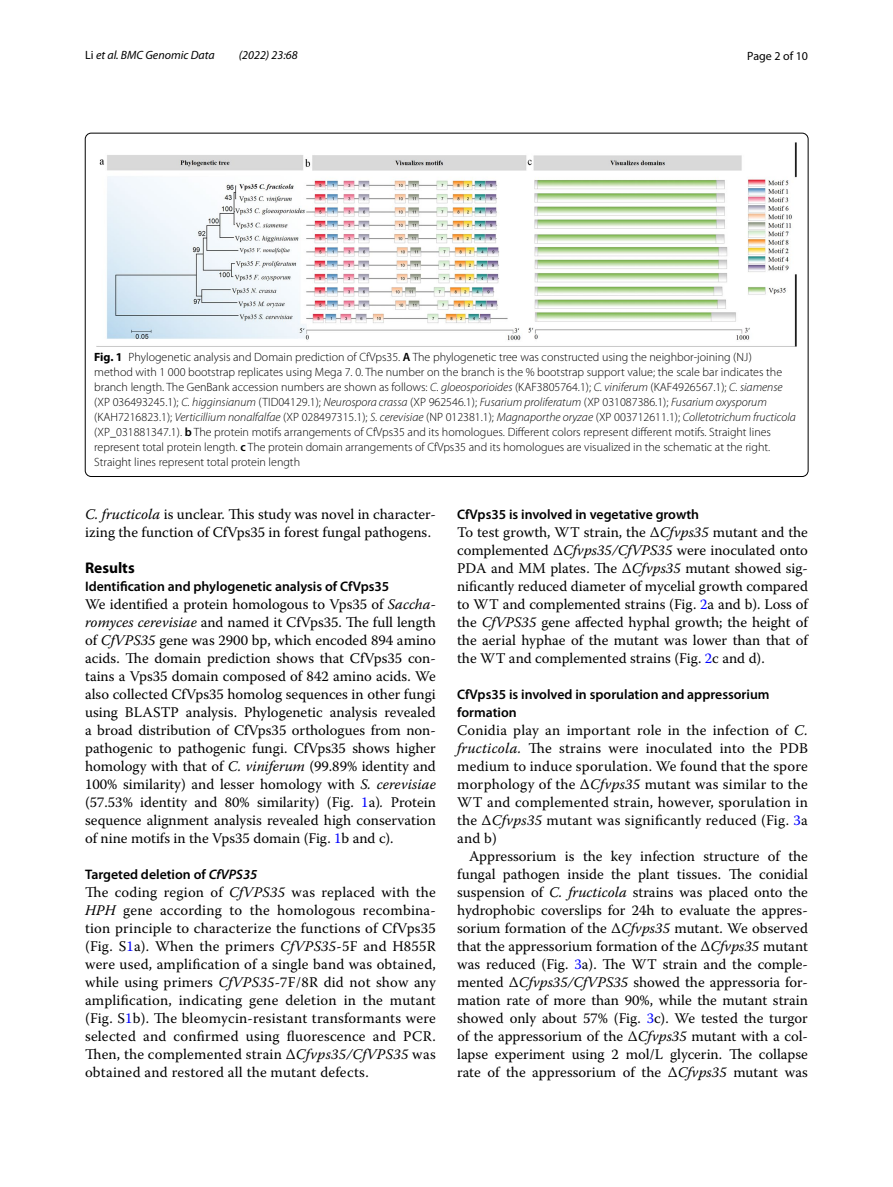
<style>
.page{position:relative;width:893px;height:1187px;background:#fff}
.page>*{position:absolute;margin:0;border:0;box-sizing:border-box;transform-origin:0 0}
.t1{font:700 15.45px "Myriad Pro";color:#000}
.t2{font:14.7px/18px "Warnock Pro";color:#000;text-align:justify}
.t3{font:600 13.8px/18px "Myriad Pro";color:#000}
.t4{font:300 12px/15px "Myriad Pro";color:#000}
.t5{font:italic 12px "Myriad Pro";color:#000}
.t6{font:12px "Myriad Pro";color:#000}
.s1{font-style:normal}
.s2{font-weight:700}
.s3{font-weight:600}
.s4{font-style:italic}
.s5{color:#00f}
</style>
<div class="page">
<img style="left:99px;top:142px;width:698px;height:204px">
<p class="t5" style="left:85px;top:48px;width:131px"><span class="s1">Li</span> et al. BMC Genomic Data</p>
<p class="t5" style="left:239px;top:48px;width:60px">(2022) 23:68</p>
<p class="t6" style="left:747px;top:48px;width:62px">Page 2 of 10</p>
<p class="t4" style="left:94px;top:350px;width:703px"><span class="s2">Fig. 1</span> Phylogenetic analysis and Domain prediction of CfVps35. <span class="s3">A</span> The phylogenetic tree was constructed using the neighbor-joining (NJ)<br>method with 1 000 bootstrap replicates using Mega 7. 0. The number on the branch is the % bootstrap support value; the scale bar indicates the branch length. The GenBank accession numbers are shown as follows: <span class="s4">C. gloeosporioides</span> (KAF3805764.1); <span class="s4">C. viniferum</span> (KAF4926567.1); <span class="s4">C. siamense </span>(XP 036493245.1); <span class="s4">C. higginsianum</span> (TID04129.1); <span class="s4">Neurospora crassa</span> (XP 962546.1); <span class="s4">Fusarium proliferatum</span> (XP 031087386.1); <span class="s4">Fusarium oxysporum </span>(KAH7216823.1); <span class="s4">Verticillium nonalfalfae</span> (XP 028497315.1); <span class="s4">S. cerevisiae</span> (NP 012381.1); <span class="s4">Magnaporthe oryzae</span> (XP 003712611.1); <span class="s4">Colletotrichum fructicola </span>(XP_031881347.1). <span class="s3">b</span> The protein motifs arrangements of CfVps35 and its homologues. Different colors represent different motifs. Straight lines represent total protein length. <span class="s3">c</span> The protein domain arrangements of CfVps35 and its homologues are visualized in the schematic at the right.<br>Straight lines represent total protein length</p>
<p class="t2" style="left:85px;top:505px;width:352px"><span class="s4">C. fructicola</span> is unclear. This study was novel in character&shy;izing the function of CfVps35 in forest fungal pathogens.</p>
<p class="t1" style="left:85px;top:557px;width:51px">Results</p>
<p class="t3" style="left:85px;top:577px;width:306px">Identification and phylogenetic analysis of CfVps35</p>
<p class="t2" style="left:85px;top:595px;width:352px">We identified a protein homologous to Vps35 of <span class="s4">Saccha&shy;romyces cerevisiae</span> and named it CfVps35. The full length of <span class="s4">CfVPS35</span> gene was 2900 bp, which encoded 894 amino acids. The domain prediction shows that CfVps35 con&shy;tains a Vps35 domain composed of 842 amino acids. We also collected CfVps35 homolog sequences in other fungi using BLASTP analysis. Phylogenetic analysis revealed a broad distribution of CfVps35 orthologues from non&shy;pathogenic to pathogenic fungi. CfVps35 shows higher homology with that of <span class="s4">C. viniferum</span> (99.89% identity and 100% similarity) and lesser homology with <span class="s4">S. cerevisiae </span>(57.53% identity and 80% similarity) (Fig. <span class="s5">1</span>a)<span class="s4">.</span> Protein sequence alignment analysis revealed high conservation of nine motifs in the Vps35 domain (Fig. <span class="s5">1</span>b and c).</p>
<p class="t3" style="left:85px;top:865px;width:174px">Targeted deletion of <span class="s4">CfVPS35</span></p>
<p class="t2" style="left:85px;top:883px;width:352px">The coding region of <span class="s4">CfVPS35</span> was replaced with the <span class="s4">HPH</span> gene according to the homologous recombina&shy;tion principle to characterize the functions of CfVps35 (Fig. S<span class="s5">1</span>a). When the primers <span class="s4">CfVPS35</span>-5F and H855R were used, amplification of a single band was obtained, while using primers <span class="s4">CfVPS35</span>-7F/8R did not show any amplification, indicating gene deletion in the mutant (Fig. S<span class="s5">1</span>b). The bleomycin-resistant transformants were selected and confirmed using fluorescence and PCR.<br>Then, the complemented strain Δ<span class="s4">Cfvps35/CfVPS35</span> was obtained and restored all the mutant defects.</p>
<p class="t3" style="left:457px;top:504px;width:243px">CfVps35 is involved in vegetative growth</p>
<p class="t2" style="left:457px;top:522px;width:352px">To test growth, WT strain, the ∆<span class="s4">Cfvps35</span> mutant and the complemented ∆<span class="s4">Cfvps35/CfVPS35</span> were inoculated onto PDA and MM plates. The ∆<span class="s4">Cfvps35</span> mutant showed sig&shy;nificantly reduced diameter of mycelial growth compared to WT and complemented strains (Fig. <span class="s5">2</span>a and b). Loss of the <span class="s4">CfVPS35</span> gene affected hyphal growth; the height of the aerial hyphae of the mutant was lower than that of the WT and complemented strains (Fig. <span class="s5">2</span>c and d).</p>
<p class="t3" style="left:457px;top:684px;width:314px">CfVps35 is involved in sporulation and appressorium formation</p>
<p class="t2" style="left:457px;top:720px;width:352px">Conidia play an important role in the infection of <span class="s4">C. fructicola.</span> The strains were inoculated into the PDB medium to induce sporulation. We found that the spore morphology of the ∆<span class="s4">Cfvps35</span> mutant was similar to the WT and complemented strain, however, sporulation in the ∆<span class="s4">Cfvps35</span> mutant was significantly reduced (Fig. <span class="s5">3</span>a and b)</p>
<p class="t2" style="left:457px;top:846px;width:352px;text-indent:12px">Appressorium is the key infection structure of the fungal pathogen inside the plant tissues. The conidial suspension of <span class="s4">C. fructicola</span> strains was placed onto the hydrophobic coverslips for 24h to evaluate the appres&shy;sorium formation of the ∆<span class="s4">Cfvps35</span> mutant. We observed that the appressorium formation of the ∆<span class="s4">Cfvps35</span> mutant was reduced (Fig. <span class="s5">3</span>a). The WT strain and the comple&shy;mented ∆<span class="s4">Cfvps35/CfVPS35</span> showed the appressoria for&shy;mation rate of more than 90%, while the mutant strain showed only about 57% (Fig. <span class="s5">3</span>c). We tested the turgor of the appressorium of the ∆<span class="s4">Cfvps35</span> mutant with a col&shy;lapse experiment using 2 mol/L glycerin. The collapse rate of the appressorium of the ∆<span class="s4">Cfvps35</span> mutant was</p>
</div>
